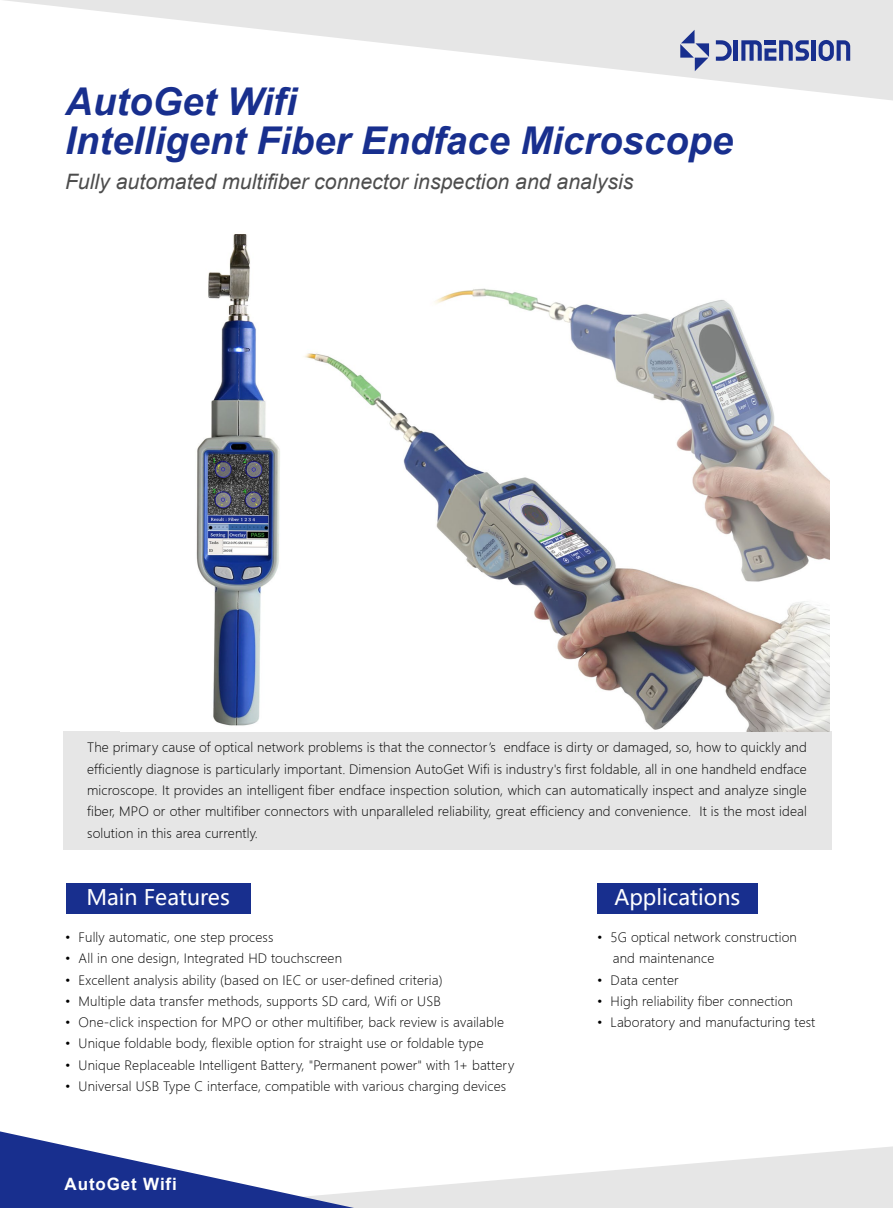
<style>
.page{position:relative;width:893px;height:1208px;background:#fff}
.page>*{position:absolute;margin:0;border:0;box-sizing:border-box;transform-origin:0 0}
.t1{font:italic 700 38.25px/38.2px "Arial";color:#182f8e}
.t2{font:italic 21.3px "Arial";color:#4d4d4d}
.t3{font:21.3px "Microsoft Ya Hei";color:#fff}
.t4{font:700 16.95px "Arial";letter-spacing:.05em;color:#fff}
.t5{font:300 12.75px/21.3px "Microsoft Ya Hei";letter-spacing:.01em;color:#000}
</style>
<div class="page">
<div style="left:63px;top:730px;width:768px;height:119px;background:#e6e6e6"></div>
<img style="left:120px;top:234px;width:709px;height:497px">
<svg style="left:4px;top:0;width:889px;height:100px"></svg>
<svg style="left:716px;top:40px;width:16px;height:21px"></svg>
<hr style="left:734px;top:40px;width:4px;height:21px;background:#182f8e">
<svg style="left:741px;top:40px;width:68px;height:21px"></svg>
<hr style="left:812px;top:40px;width:4px;height:21px;background:#182f8e">
<svg style="left:819px;top:40px;width:31px;height:21px"></svg>
<svg style="left:680px;top:30px;width:29px;height:41px"></svg>
<div style="left:66px;top:884px;width:184px;height:30px;background:#182f8e"></div>
<div style="left:597px;top:884px;width:161px;height:30px;background:#182f8e"></div>
<svg style="left:354px;top:1146px;width:539px;height:62px;fill:#e6e6e6"></svg>
<svg style="left:0;top:1131px;width:354px;height:77px"></svg>
<h1 class="t1" style="left:65px;top:84px;width:669px">AutoGet Wifi<br>Intelligent Fiber Endface Microscope</h1>
<h2 class="t2" style="left:65px;top:168px;width:570px">Fully automated multifiber connector inspection and analysis</h2>
<p class="t5" style="left:87px;top:737px;width:721px;text-align:justify">The primary cause of optical network problems is that the connector’s endface is dirty or damaged, so, how to quickly and efficiently diagnose is particularly important. Dimension AutoGet Wifi is industry's first foldable, all in one handheld endface microscope. It provides an intelligent fiber endface inspection solution, which can automatically inspect and analyze single fiber, MPO or other multifiber connectors with unparalleled reliability, great efficiency and convenience. It is the most ideal solution in this area currently.</p>
<h2 class="t3" style="left:86px;top:883px;width:145px">Main Features</h2>
<h2 class="t3" style="left:614px;top:883px;width:127px">Applications</h2>
<p class="t5" style="left:613px;top:926px;width:186px;text-indent:-16px">• 5G optical network construction and maintenance</p>
<p class="t5" style="left:597px;top:969px;width:83px">• Data center</p>
<p class="t5" style="left:597px;top:990px;width:197px">• High reliability fiber connection</p>
<p class="t5" style="left:597px;top:1011px;width:220px">• Laboratory and manufacturing test</p>
<p class="t5" style="left:65px;top:926px;width:210px">• Fully automatic, one step process</p>
<p class="t5" style="left:65px;top:947px;width:278px">• All in one design, Integrated HD touchscreen</p>
<p class="t5" style="left:65px;top:969px;width:379px">• Excellent analysis ability (based on IEC or user-defined criteria)</p>
<p class="t5" style="left:65px;top:990px;width:377px">• Multiple data transfer methods, supports SD card, Wifi or USB</p>
<p class="t5" style="left:65px;top:1011px;width:440px">• One-click inspection for MPO or other multifiber, back review is available</p>
<p class="t5" style="left:65px;top:1032px;width:420px">• Unique foldable body, flexible option for straight use or foldable type</p>
<p class="t5" style="left:65px;top:1054px;width:450px">• Unique Replaceable Intelligent Battery, "Permanent power" with 1+ battery</p>
<p class="t5" style="left:65px;top:1075px;width:442px">• Universal USB Type C interface, compatible with various charging devices</p>
<h3 class="t4" style="left:65px;top:1171px;width:114px">AutoGet Wifi</h3>
</div>
